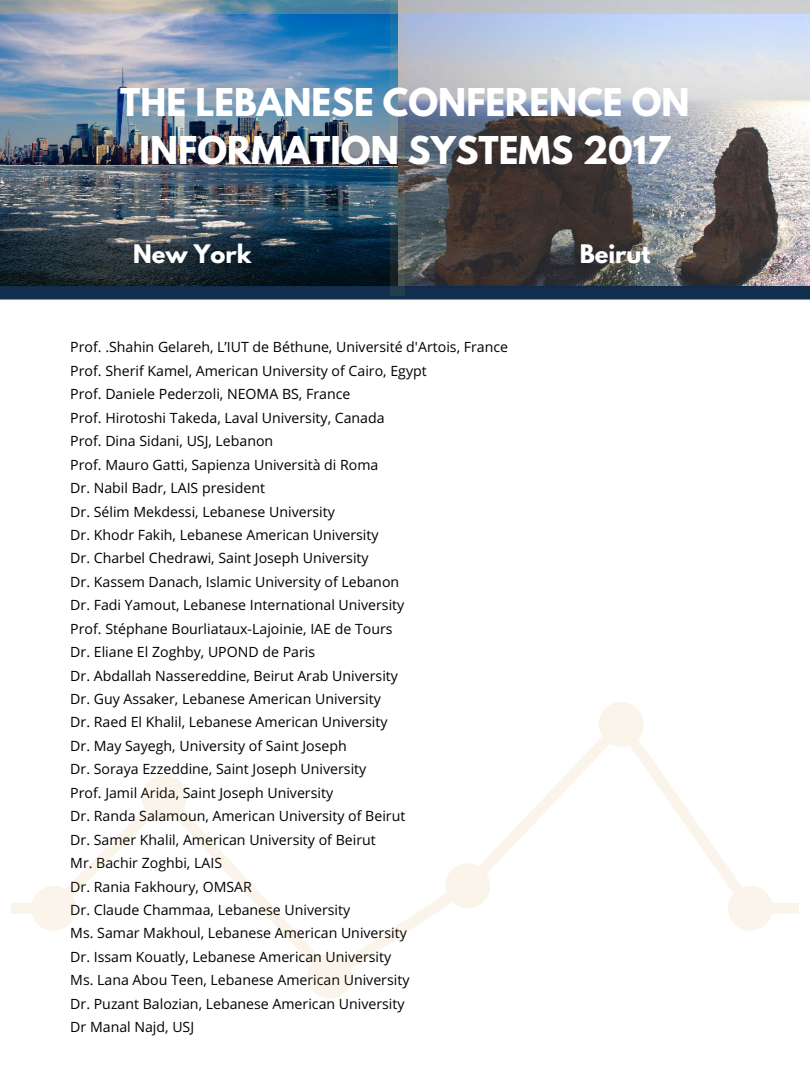
<style>
.page{position:relative;width:810px;height:1080px;background:#fff}
.page>*{position:absolute;margin:0;border:0;box-sizing:border-box;transform-origin:0 0}
.t1{font:700 33.94px/47.4px "League Spartan";color:#fff;text-align:center}
.t2{font:700 22.62px "League Spartan";color:#fff}
.t3{font:14.12px/23.4px "Open Sans";color:#000}
</style>
<div class="page">
<img style="left:0;top:14px;width:810px;height:272px">
<svg style="left:0;top:286px;width:810px;height:14px"></svg>
<svg style="left:390px;top:14px;width:15px;height:281px"></svg>
<svg style="left:0;top:0;width:810px;height:14px"></svg>
<svg style="left:11px;top:702px;width:788px;height:297px"></svg>
<h1 class="t1" style="left:120px;top:83px;width:571px">THE LEBANESE CONFERENCE ON<br>INFORMATION SYSTEMS 2017</h1>
<h2 class="t2" style="left:133px;top:243px;width:120px">New York</h2>
<h2 class="t2" style="left:580px;top:242px;width:72px">Beirut</h2>
<p class="t3" style="left:70px;top:335px;width:439px">Prof. .Shahin Gelareh, L’IUT de Béthune, Université d'Artois, France Prof. Sherif Kamel, American University of Cairo, Egypt<br>Prof. Daniele Pederzoli, NEOMA BS, France<br>Prof. Hirotoshi Takeda, Laval University, Canada<br>Prof. Dina Sidani, USJ, Lebanon<br>Prof. Mauro Gatti, Sapienza Università di Roma<br>Dr. Nabil Badr, LAIS president<br>Dr. Sélim Mekdessi, Lebanese University<br>Dr. Khodr Fakih, Lebanese American University<br>Dr. Charbel Chedrawi, Saint Joseph University<br>Dr. Kassem Danach, Islamic University of Lebanon<br>Dr. Fadi Yamout, Lebanese International University<br>Prof. Stéphane Bourliataux-Lajoinie, IAE de Tours<br>Dr. Eliane El Zoghby, UPOND de Paris<br>Dr. Abdallah Nassereddine, Beirut Arab University<br>Dr. Guy Assaker, Lebanese American University<br>Dr. Raed El Khalil, Lebanese American University<br>Dr. May Sayegh, University of Saint Joseph<br>Dr. Soraya Ezzeddine, Saint Joseph University<br>Prof. Jamil Arida, Saint Joseph University<br>Dr. Randa Salamoun, American University of Beirut<br>Dr. Samer Khalil, American University of Beirut<br>Mr. Bachir Zoghbi, LAIS<br>Dr. Rania Fakhoury, OMSAR<br>Dr. Claude Chammaa, Lebanese University<br>Ms. Samar Makhoul, Lebanese American University<br>Dr. Issam Kouatly, Lebanese American University<br>Ms. Lana Abou Teen, Lebanese American University<br>Dr. Puzant Balozian, Lebanese American University<br>Dr Manal Najd, USJ</p>
</div>
